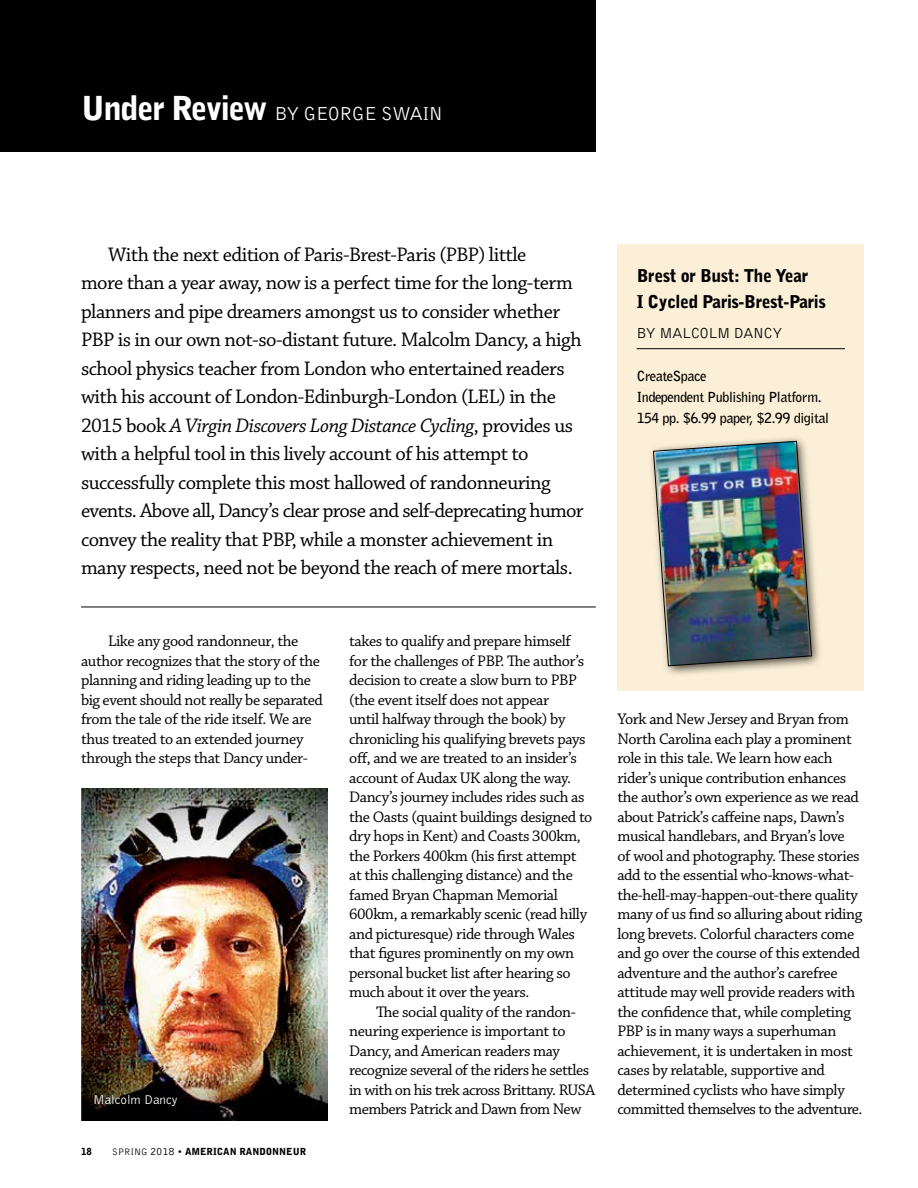
<style>
.page{position:relative;width:918px;height:1188px;background:#fff}
.page>*{position:absolute;margin:0;border:0;box-sizing:border-box;transform-origin:0 0}
.t1{font:20.7px/28.5px "Chaparral Pro";letter-spacing:-.025em;color:#000}
.t2{font:19.5px "Bell Gothic BT";letter-spacing:-.035em;color:#fff}
.t3{font:900 17.7px/25.5px "Bell Gothic BT";letter-spacing:-.025em;color:#000}
.t4{font:16.2px/19.5px "Chaparral Pro";letter-spacing:-.025em;color:#000}
.t5{font:15px "Bell Gothic BT";letter-spacing:-.02em;color:#000}
.t6{font:700 13.8px/21px "Bell Gothic BT";letter-spacing:-.02em;color:#000}
.t7{font:300 13.2px "Bell Gothic";letter-spacing:-.005em;color:#fff}
.t8{font:900 9.75px "Bell Gothic BT";letter-spacing:-.005em;color:#000}
.s1{font-weight:900;font-size:33px}
.s2{font-style:italic}
.s3{font-weight:400}
.s4{font-weight:400;font-size:11.25px}
.s5{font-family:"Bell Gothic";font-weight:300}
</style>
<div class="page">
<div style="left:0;top:0;width:596px;height:151px;background:#000"></div>
<hr style="left:81px;top:607px;width:515px;height:1px;background:#000">
<div style="left:617px;top:244px;width:247px;height:446px;background:#fbf0d7"></div>
<hr style="left:637px;top:348px;width:208px;height:1px;background:#000">
<div style="left:647px;top:435px;width:176px;height:242px;background:#000;opacity:.75"></div>
<img style="left:653px;top:441px;width:159px;height:226px">
<img style="left:81px;top:788px;width:246px;height:332px">
<p class="t2" style="left:81px;top:101px;width:364px"><span class="s1">Under Review</span> BY GEORGE SWAIN</p>
<p class="t1" style="left:81px;top:241px;width:504px;text-indent:27px">With the next edition of Paris-Brest-Paris (PBP) little<br>more than a year away, now is a perfect time for the long-term planners and pipe dreamers amongst us to consider whether PBP is in our own not-so-distant future. Malcolm Dancy, a high school physics teacher from London who entertained readers with his account of London-Edinburgh-London (LEL) in the 2015 book <span class="s2">A Virgin Discovers Long Distance Cycling</span>, provides us with a helpful tool in this lively account of his attempt to successfully complete this most hallowed of randonneuring events. Above all, Dancy’s clear prose and self-deprecating humor convey the reality that PBP, while a monster achievement in many respects, need not be beyond the reach of mere mortals.</p>
<p class="t3" style="left:637px;top:263px;width:191px">Brest or Bust: The Year<br>I Cycled Paris-Brest-Paris</p>
<p class="t5" style="left:637px;top:323px;width:147px">BY MALCOLM DANCY</p>
<p class="t6" style="left:637px;top:365px;width:194px">CreateSpace<br>Independent Publishing Platform.<br>154 pp. $6.99 paper, $2.99 digital</p>
<p class="t4" style="left:81px;top:632px;width:243px;text-indent:27px">Like any good randonneur, the author recognizes that the story of the planning and riding leading up to the big event should not really be separated from the tale of the ride itself. We are thus treated to an extended journey through the steps that Dancy under-</p>
<p class="t4" style="left:349px;top:632px;width:245px">takes to qualify and prepare himself for the challenges of PBP. The author’s decision to create a slow burn to PBP (the event itself does not appear<br>until halfway through the book) by chronicling his qualifying brevets pays off, and we are treated to an insider’s account of Audax UK along the way.<br>Dancy’s journey includes rides such as the Oasts (quaint buildings designed to dry hops in Kent) and Coasts 300km, the Porkers 400km (his first attempt at this challenging distance) and the famed Bryan Chapman Memorial 600km, a remarkably scenic (read hilly and picturesque) ride through Wales that figures prominently on my own personal bucket list after hearing so much about it over the years.</p>
<p class="t4" style="left:349px;top:1003px;width:247px;text-indent:27px">The social quality of the randon&shy;neuring experience is important to Dancy, and American readers may recognize several of the riders he settles in with on his trek across Brittany. RUSA members Patrick and Dawn from New</p>
<p class="t7" style="left:93px;top:1092px;width:86px">Malcolm Dancy</p>
<p class="t8" style="left:81px;top:1145px;width:227px">18 <span class="s3">SPRING</span> <span class="s4">2018</span> <span class="s5">•</span> AMERICAN RANDONNEUR</p>
<p class="t4" style="left:617px;top:710px;width:247px">York and New Jersey and Bryan from North Carolina each play a prominent role in this tale. We learn how each rider’s unique contribution enhances the author’s own experience as we read about Patrick’s caffeine naps, Dawn’s musical handlebars, and Bryan’s love<br>of wool and photography. These stories add to the essential who-knows-what&shy;the-hell-may-happen-out-there quality many of us find so alluring about riding long brevets. Colorful characters come and go over the course of this extended adventure and the author’s carefree attitude may well provide readers with the confidence that, while completing PBP is in many ways a superhuman achievement, it is undertaken in most cases by relatable, supportive and determined cyclists who have simply committed themselves to the adventure.</p>
</div>
